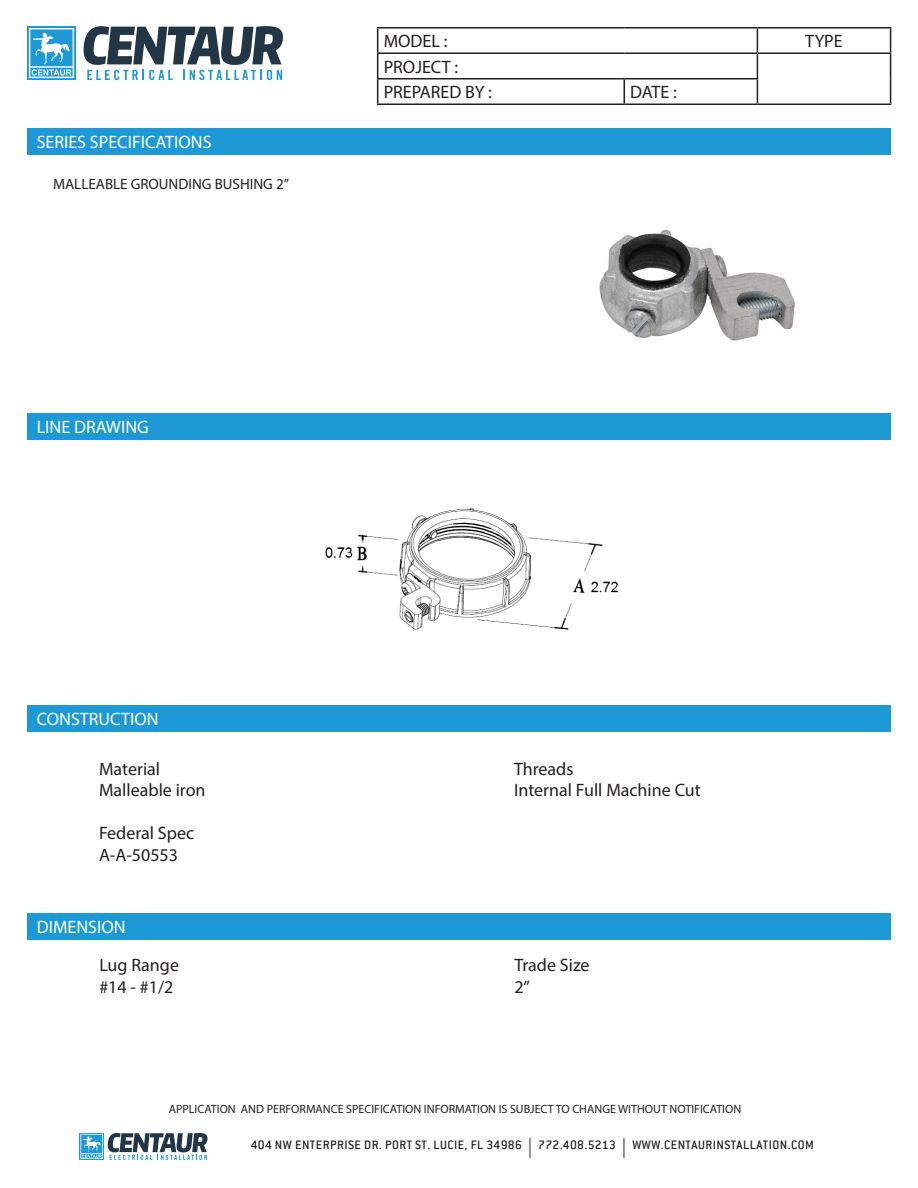
<style>
.page{position:relative;width:918px;height:1188px;background:#fff}
.page>*{position:absolute;margin:0;border:0;box-sizing:border-box;transform-origin:0 0}
.t1{font:18px/21.6px "Myriad Pro";color:#231f20}
.t2{font:18px "Myriad Pro";color:#fff}
.t3{font:15px "Myriad Pro";color:#231f20}
.t4{font:500 13.5px "Conduit ITC";letter-spacing:.035em;color:#231f20}
.t5{font:12px "Myriad Pro";color:#231f20}
.s1{font-family:"Myriad Pro";font-weight:400;font-size:20.25px}
</style>
<div class="page">
<svg style="left:80px;top:1133px;width:128px;height:27px"></svg>
<hr style="left:377px;top:27px;width:247px;height:1px;background:#231f20">
<hr style="left:624px;top:27px;width:133px;height:1px;background:#231f20">
<hr style="left:757px;top:27px;width:134px;height:1px;background:#231f20">
<hr style="left:377px;top:52px;width:247px;height:2px;background:#231f20">
<hr style="left:624px;top:52px;width:133px;height:2px;background:#231f20">
<hr style="left:757px;top:52px;width:134px;height:2px;background:#231f20">
<hr style="left:377px;top:78px;width:247px;height:2px;background:#231f20">
<svg style="left:377px;top:28px;width:1px;height:76px"></svg>
<hr style="left:624px;top:78px;width:134px;height:2px;background:#231f20">
<hr style="left:623px;top:80px;width:2px;height:24px;background:#231f20">
<svg style="left:757px;top:28px;width:1px;height:76px"></svg>
<svg style="left:890px;top:28px;width:1px;height:76px"></svg>
<hr style="left:377px;top:104px;width:247px;height:1px;background:#231f20">
<hr style="left:624px;top:104px;width:133px;height:1px;background:#231f20">
<hr style="left:757px;top:104px;width:134px;height:1px;background:#231f20">
<div style="left:27px;top:129px;width:864px;height:26px;background:#1d99d6"></div>
<div style="left:27px;top:414px;width:864px;height:26px;background:#1d99d6"></div>
<div style="left:27px;top:705px;width:864px;height:27px;background:#1d99d6"></div>
<div style="left:27px;top:26px;width:49px;height:54px;background:linear-gradient(to right,#32a2d9,#32a2d9)"></div>
<svg style="left:29px;top:28px;width:45px;height:50px"></svg>
<svg style="left:83px;top:26px;width:200px;height:54px"></svg>
<img style="left:599px;top:229px;width:196px;height:112px">
<img style="left:326px;top:508px;width:291px;height:121px">
<div style="left:27px;top:913px;width:864px;height:26px;background:#1d99d6"></div>
<p class="t2" style="left:37px;top:131px;width:176px">SERIES SPECIFICATIONS</p>
<p class="t3" style="left:53px;top:175px;width:237px">MALLEABLE GROUNDING BUSHING 2”</p>
<p class="t2" style="left:37px;top:416px;width:114px">LINE DRAWING</p>
<p class="t1" style="left:384px;top:30px;width:65px">MODEL :</p>
<p class="t1" style="left:805px;top:30px;width:39px">TYPE</p>
<p class="t1" style="left:384px;top:54px;width:110px;line-height:25.5px">PROJECT :<br>PREPARED BY :</p>
<p class="t1" style="left:630px;top:81px;width:48px">DATE :</p>
<p class="t2" style="left:37px;top:708px;width:123px">CONSTRUCTION</p>
<p class="t1" style="left:99px;top:758px;width:108px">Material<br>Malleable iron</p>
<p class="t1" style="left:99px;top:822px;width:97px">Federal Spec<br>A-A-50553</p>
<p class="t1" style="left:514px;top:758px;width:188px">Threads<br>Internal Full Machine Cut</p>
<p class="t2" style="left:37px;top:916px;width:90px">DIMENSION</p>
<p class="t1" style="left:99px;top:954px;width:81px">Lug Range #14 - #1/2</p>
<p class="t1" style="left:514px;top:954px;width:77px">Trade Size<br>2”</p>
<p class="t5" style="left:169px;top:1101px;width:574px">APPLICATION AND PERFORMANCE SPECIFICATION INFORMATION IS SUBJECT TO CHANGE WITHOUT NOTIFICATION</p>
<p class="t4" style="left:251px;top:1137px;width:565px">404 NW ENTERPRISE DR. PORT ST. LUCIE, FL 34986 <span class="s1">|</span> 772.408.5213 <span class="s1">|</span> WWW.CENTAURINSTALLATION.COM</p>
</div>
